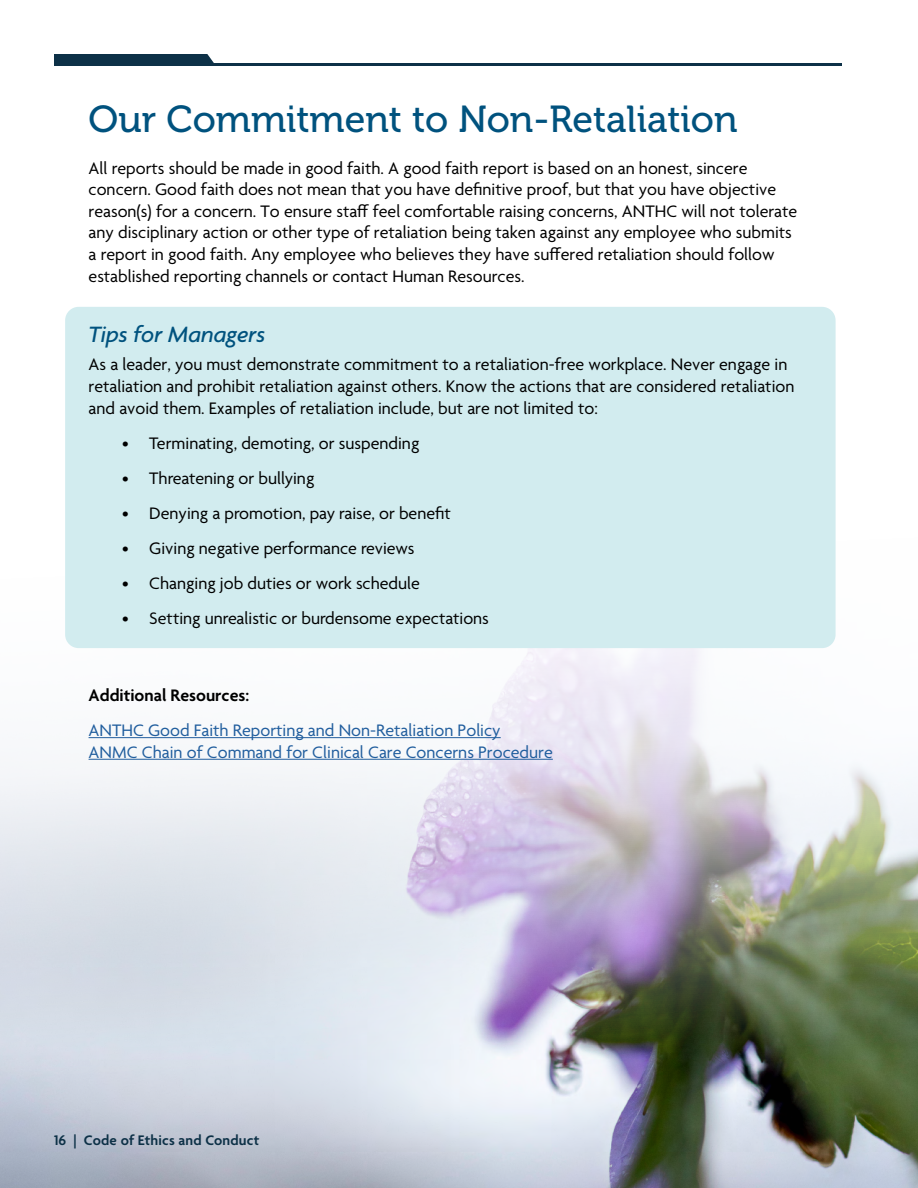
<style>
.page{position:relative;width:918px;height:1188px;background:#fff}
.page>*{position:absolute;margin:0;border:0;box-sizing:border-box;transform-origin:0 0}
.Paragraph_Header{font:37.5px "Museo 500";color:#00527e}
.Paragraph_SubHeader{font:italic 500 24px "Agenda";color:#00527e}
.Body_Copy{font:18px/21.6px "Agenda";color:#000}
.Additional_Resources{font:18px/21.6px "Agenda";color:#215e9e}
.Additional_Resources-2{font:600 18px "Agenda";color:#000}
.t1{font:600 15px "Agenda";letter-spacing:.01em;color:#0d3147}
</style>
<div class="page">
<img style="left:0;top:307px;width:918px;height:881px">
<div style="left:65px;top:307px;width:771px;height:341px;background:#d2ecef;border-radius:14px"></div>
<hr style="left:89px;top:737px;width:412px;height:1px;background:#215e9e">
<hr style="left:89px;top:759px;width:464px;height:1px;background:#215e9e">
<hr style="left:54px;top:63px;width:788px;height:3px;background:#0d3147">
<svg style="left:54px;top:54px;width:160px;height:9px"></svg>
<p class="Paragraph_Header" style="left:89px;top:98px;width:650px">Our Commitment to Non-Retaliation</p>
<p class="Body_Copy" style="left:89px;top:158px;width:710px">All reports should be made in good faith. A good faith report is based on an honest, sincere concern. Good faith does not mean that you have definitive proof, but that you have objective reason(s) for a concern. To ensure staff feel comfortable raising concerns, ANTHC will not tolerate any disciplinary action or other type of retaliation being taken against any employee who submits a report in good faith. Any employee who believes they have suffered retaliation should follow established reporting channels or contact Human Resources.</p>
<p class="Paragraph_SubHeader" style="left:89px;top:320px;width:178px">Tips for Managers</p>
<p class="Body_Copy" style="left:89px;top:355px;width:707px">As a leader, you must demonstrate commitment to a retaliation-free workplace. Never engage in retaliation and prohibit retaliation against others. Know the actions that are considered retaliation and avoid them. Examples of retaliation include, but are not limited to:</p>
<p class="Body_Copy" style="left:122px;top:433px;width:299px">• Terminating, demoting, or suspending</p>
<p class="Body_Copy" style="left:122px;top:468px;width:194px">• Threatening or bullying</p>
<p class="Body_Copy" style="left:122px;top:503px;width:330px">• Denying a promotion, pay raise, or benefit</p>
<p class="Body_Copy" style="left:122px;top:539px;width:294px">• Giving negative performance reviews</p>
<p class="Body_Copy" style="left:122px;top:574px;width:299px">• Changing job duties or work schedule</p>
<p class="Body_Copy" style="left:122px;top:609px;width:368px">• Setting unrealistic or burdensome expectations</p>
<p class="Additional_Resources-2" style="left:89px;top:686px;width:162px">Additional Resources:</p>
<p class="Additional_Resources" style="left:89px;top:721px;width:466px">ANTHC Good Faith Reporting and Non-Retaliation Policy<br>ANMC Chain of Command for Clinical Care Concerns Procedure</p>
<p class="t1" style="left:54px;top:1132px;width:207px">16 | Code of Ethics and Conduct</p>
</div>
